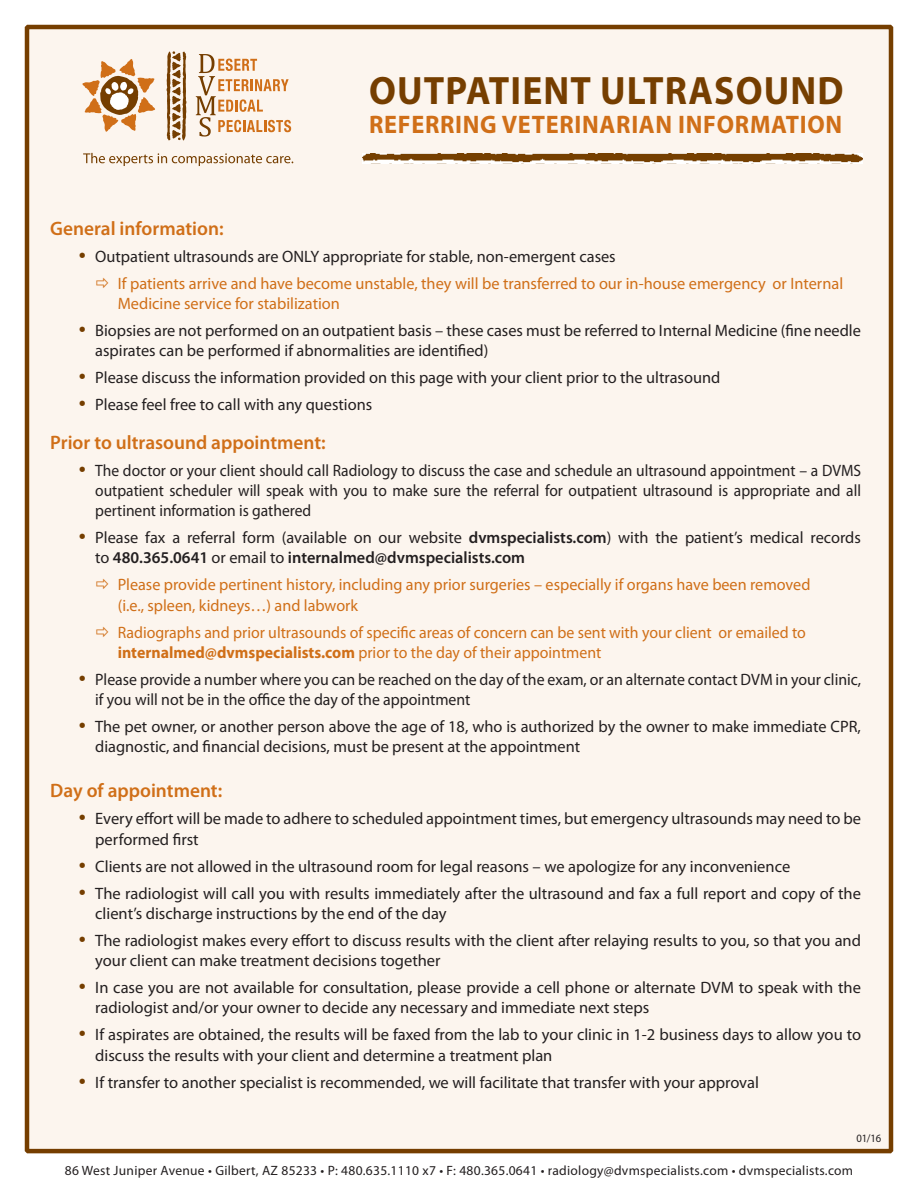
<style>
.page{position:relative;width:918px;height:1188px;background:#fff}
.page>*{position:absolute;margin:0;border:0;box-sizing:border-box;transform-origin:0 0}
.t1{font:700 39.75px "Myriad Pro";letter-spacing:.03em;color:#753e00;scale:.94 1}
.t2{font:700 25.5px "Myriad Pro";letter-spacing:.03em;color:#d06f18;scale:.95 1}
.t3{font:600 19.5px "Myriad Pro";color:#d06f18}
.t4{font:16.5px/20.2px "Myriad Pro";color:#231f20}
.t5{font:16.5px/20.2px "Myriad Pro";color:#d06f18}
.t6{font:16.5px/20.2px "Myriad Pro";color:#231f20;text-align:justify;scale:.94 1}
.t7{font:16.5px/20.2px "Myriad Pro";color:#d06f18;scale:.96 1}
.t8{font:16.5px/20.2px "Myriad Pro";color:#231f20;scale:.96 1}
.t9{font:13.5px "Myriad Pro";letter-spacing:.02em;color:#231f20}
.t10{font:11.25px "Myriad Pro";color:#231f20;scale:.95 1}
.s1{font-size:25.5px;color:#753e00}
.s2{font-weight:600}
.s3{font-weight:700}
</style>
<div class="page">
<div style="left:25px;top:25px;width:868px;height:1128px;background:#fcf5ee;border:4px solid #753e00"></div>
<img style="left:362px;top:153px;width:500px;height:11px">
<svg style="left:82px;top:59px;width:73px;height:73px"></svg>
<svg style="left:196px;top:54px;width:95px;height:83px"></svg>
<svg style="left:167px;top:51px;width:19px;height:90px"></svg>
<svg style="left:83px;top:153px;width:210px;height:13px"></svg>
<p class="t1" style="left:369px;top:65px;width:506px">OUTPATIENT ULTRASOUND</p>
<p class="t2" style="left:369px;top:108px;width:500px">REFERRING VETERINARIAN INFORMATION</p>
<p class="t3" style="left:50px;top:216px;width:175px">General information:</p>
<p class="t4" style="left:79px;top:246px;width:539px"><span class="s1">•</span> Outpatient ultrasounds are ONLY appropriate for stable, non-emergent cases</p>
<p class="t5" style="left:118px;top:273px;width:727px">If patients arrive and have become unstable, they will be transferred to our in-house emergency or Internal<br>Medicine service for stabilization</p>
<p class="t4" style="left:95px;top:320px;width:767px;text-indent:-16px"><span class="s1">•</span> Biopsies are not performed on an outpatient basis – these cases must be referred to Internal Medicine (fine needle aspirates can be performed if abnormalities are identified)</p>
<p class="t4" style="left:79px;top:368px;width:643px"><span class="s1">•</span> Please discuss the information provided on this page with your client prior to the ultrasound</p>
<p class="t4" style="left:79px;top:395px;width:295px"><span class="s1">•</span> Please feel free to call with any questions</p>
<p class="t3" style="left:50px;top:430px;width:277px">Prior to ultrasound appointment:</p>
<p class="t6" style="left:95px;top:460px;width:816px;text-indent:-17px"><span class="s1">•</span> The doctor or your client should call Radiology to discuss the case and schedule an ultrasound appointment – a DVMS outpatient scheduler will speak with you to make sure the referral for outpatient ultrasound is appropriate and all pertinent information is gathered</p>
<p class="t4" style="left:95px;top:527px;width:767px;text-indent:-16px"><span class="s1">•</span> Please fax a referral form (available on our website <span class="s2">dvmspecialists.com</span>) with the patient’s medical records to <span class="s2">480.365.0641</span> or email to <span class="s2">internalmed@dvmspecialists.com</span></p>
<p class="t5" style="left:118px;top:575px;width:694px">Please provide pertinent history, including any prior surgeries – especially if organs have been removed (i.e., spleen, kidneys…) and labwork</p>
<p class="t7" style="left:118px;top:622px;width:718px">Radiographs and prior ultrasounds of specific areas of concern can be sent with your client or emailed to <span class="s3">internalmed@dvmspecialists.com</span> prior to the day of their appointment</p>
<p class="t8" style="left:95px;top:669px;width:799px;text-indent:-17px"><span class="s1">•</span> Please provide a number where you can be reached on the day of the exam, or an alternate contact DVM in your clinic, if you will not be in the office the day of the appointment</p>
<p class="t4" style="left:95px;top:716px;width:767px;text-indent:-16px"><span class="s1">•</span> The pet owner, or another person above the age of 18, who is authorized by the owner to make immediate CPR, diagnostic, and financial decisions, must be present at the appointment</p>
<p class="t3" style="left:50px;top:778px;width:174px">Day of appointment:</p>
<p class="t4" style="left:95px;top:809px;width:767px;text-indent:-16px"><span class="s1">•</span> Every effort will be made to adhere to scheduled appointment times, but emergency ultrasounds may need to be performed first</p>
<p class="t4" style="left:79px;top:856px;width:713px"><span class="s1">•</span> Clients are not allowed in the ultrasound room for legal reasons – we apologize for any inconvenience</p>
<p class="t4" style="left:95px;top:883px;width:767px;text-indent:-16px"><span class="s1">•</span> The radiologist will call you with results immediately after the ultrasound and fax a full report and copy of the client’s discharge instructions by the end of the day</p>
<p class="t4" style="left:95px;top:930px;width:767px;text-indent:-16px"><span class="s1">•</span> The radiologist makes every effort to discuss results with the client after relaying results to you, so that you and your client can make treatment decisions together</p>
<p class="t4" style="left:95px;top:977px;width:767px;text-indent:-16px"><span class="s1">•</span> In case you are not available for consultation, please provide a cell phone or alternate DVM to speak with the radiologist and/or your owner to decide any necessary and immediate next steps</p>
<p class="t4" style="left:95px;top:1025px;width:767px;text-indent:-16px"><span class="s1">•</span> If aspirates are obtained, the results will be faxed from the lab to your clinic in 1-2 business days to allow you to discuss the results with your client and determine a treatment plan</p>
<p class="t4" style="left:79px;top:1072px;width:682px"><span class="s1">•</span> If transfer to another specialist is recommended, we will facilitate that transfer with your approval</p>
<p class="t10" style="left:856px;top:1131px;width:28px">01/16</p>
<p class="t9" style="left:65px;top:1163px;width:790px">86 West Juniper Avenue • Gilbert, AZ 85233 • P: 480.635.1110 x7 • F: 480.365.0641 • radiology@dvmspecialists.com • dvmspecialists.com</p>
</div>
